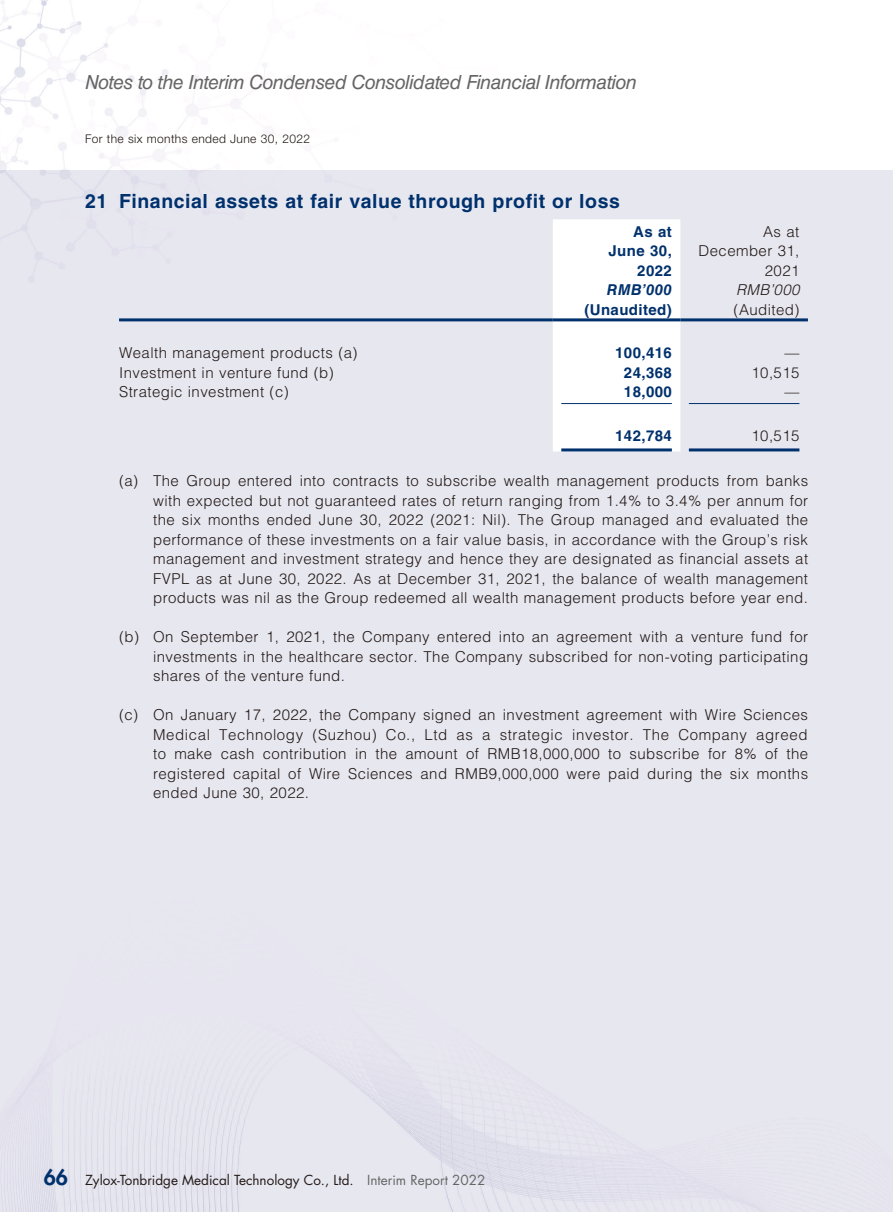
<style>
.page{position:relative;width:893px;height:1212px;background:#fff}
.page>*{position:absolute;margin:0;border:0;box-sizing:border-box;transform-origin:0 0}
.t1{font:italic 19.5px "Helvetica LT Std";letter-spacing:-.025em;color:#666565}
.t2{font:700 19.5px "Helvetica LT Std";letter-spacing:.03em;color:#00316d}
.t3{font:300 15px/19.5px "Helvetica LT Std";letter-spacing:.03em;color:#231916;text-align:justify}
.t4{font:700 15px/19.5px "Helvetica LT Std";letter-spacing:.03em;color:#00316d;text-align:right}
.t5{font:italic 700 15px "Helvetica LT Std";letter-spacing:.03em;color:#00316d}
.t6{font:italic 300 15px "Helvetica LT Std";letter-spacing:.03em;color:#231916}
.t7{font:13.5px "Futura Std";color:#231916}
.t8{font:300 12px "Helvetica Neue LT Std";letter-spacing:.03em;color:#231916}
.s1{font-weight:800;font-size:21px;color:#00316d}
.s2{color:#666565}
</style>
<div class="page">
<div style="left:0;top:170px;width:893px;height:1042px;background:#e7e7f0"></div>
<div style="left:553px;top:219px;width:127px;height:232px;background:#fff"></div>
<hr style="left:119px;top:318px;width:434px;height:3px;background:#00316d">
<hr style="left:553px;top:318px;width:127px;height:3px;background:#00316d">
<hr style="left:680px;top:318px;width:128px;height:3px;background:#00316d">
<hr style="left:561px;top:403px;width:111px;height:1px;background:#00316d">
<hr style="left:689px;top:403px;width:110px;height:1px;background:#00316d">
<hr style="left:561px;top:448px;width:111px;height:3px;background:#00316d">
<hr style="left:689px;top:448px;width:110px;height:3px;background:#00316d">
<h1 class="t1" style="left:85px;top:71px;width:553px">Notes to the Interim Condensed Consolidated Financial Information</h1>
<p class="t8" style="left:85px;top:131px;width:227px">For the six months ended June 30, 2022</p>
<h1 class="t2" style="left:85px;top:189px;width:536px">21 Financial assets at fair value through profit or loss</h1>
<p class="t4" style="left:608px;top:221px;width:65px">As at<br>June 30,<br>2022</p>
<p class="t3" style="left:698px;top:221px;width:102px;text-align:right">As at<br>December 31,<br>2021</p>
<p class="t5" style="left:607px;top:281px;width:67px">RMB’000</p>
<p class="t6" style="left:736px;top:280px;width:65px">RMB’000</p>
<p class="t4" style="left:584px;top:299px;width:89px">(Unaudited)</p>
<p class="t3" style="left:734px;top:299px;width:67px">(Audited)</p>
<p class="t3" style="left:119px;top:343px;width:240px">Wealth management products (a)</p>
<p class="t4" style="left:615px;top:343px;width:58px">100,416</p>
<p class="t3" style="left:784px;top:343px;width:16px">—</p>
<p class="t3" style="left:119px;top:362px;width:216px">Investment in venture fund (b)</p>
<p class="t4" style="left:624px;top:362px;width:49px">24,368</p>
<p class="t3" style="left:751px;top:362px;width:49px">10,515</p>
<p class="t3" style="left:119px;top:382px;width:171px">Strategic investment (c)</p>
<p class="t4" style="left:624px;top:382px;width:49px">18,000</p>
<p class="t3" style="left:784px;top:382px;width:16px">—</p>
<p class="t4" style="left:615px;top:425px;width:58px">142,784</p>
<p class="t3" style="left:751px;top:425px;width:49px">10,515</p>
<p class="t3" style="left:153px;top:471px;width:657px;text-indent:-34px">(a) The Group entered into contracts to subscribe wealth management products from banks with expected but not guaranteed rates of return ranging from 1.4% to 3.4% per annum for the six months ended June 30, 2022 (2021: Nil). The Group managed and evaluated the performance of these investments on a fair value basis, in accordance with the Group’s risk management and investment strategy and hence they are designated as financial assets at FVPL as at June 30, 2022. As at December 31, 2021, the balance of wealth management products was nil as the Group redeemed all wealth management products before year end.</p>
<p class="t3" style="left:153px;top:627px;width:657px;text-indent:-34px">(b) On September 1, 2021, the Company entered into an agreement with a venture fund for investments in the healthcare sector. The Company subscribed for non-voting participating shares of the venture fund.</p>
<p class="t3" style="left:153px;top:705px;width:657px;text-indent:-34px">(c) On January 17, 2022, the Company signed an investment agreement with Wire Sciences Medical Technology (Suzhou) Co., Ltd as a strategic investor. The Company agreed to make cash contribution in the amount of RMB18,000,000 to subscribe for 8% of the registered capital of Wire Sciences and RMB9,000,000 were paid during the six months ended June 30, 2022.</p>
<p class="t7" style="left:44px;top:1171px;width:443px"><span class="s1">66</span> Zylox-Tonbridge Medical Technology Co., Ltd. <span class="s2">Interim Report 2022</span></p>
</div>
